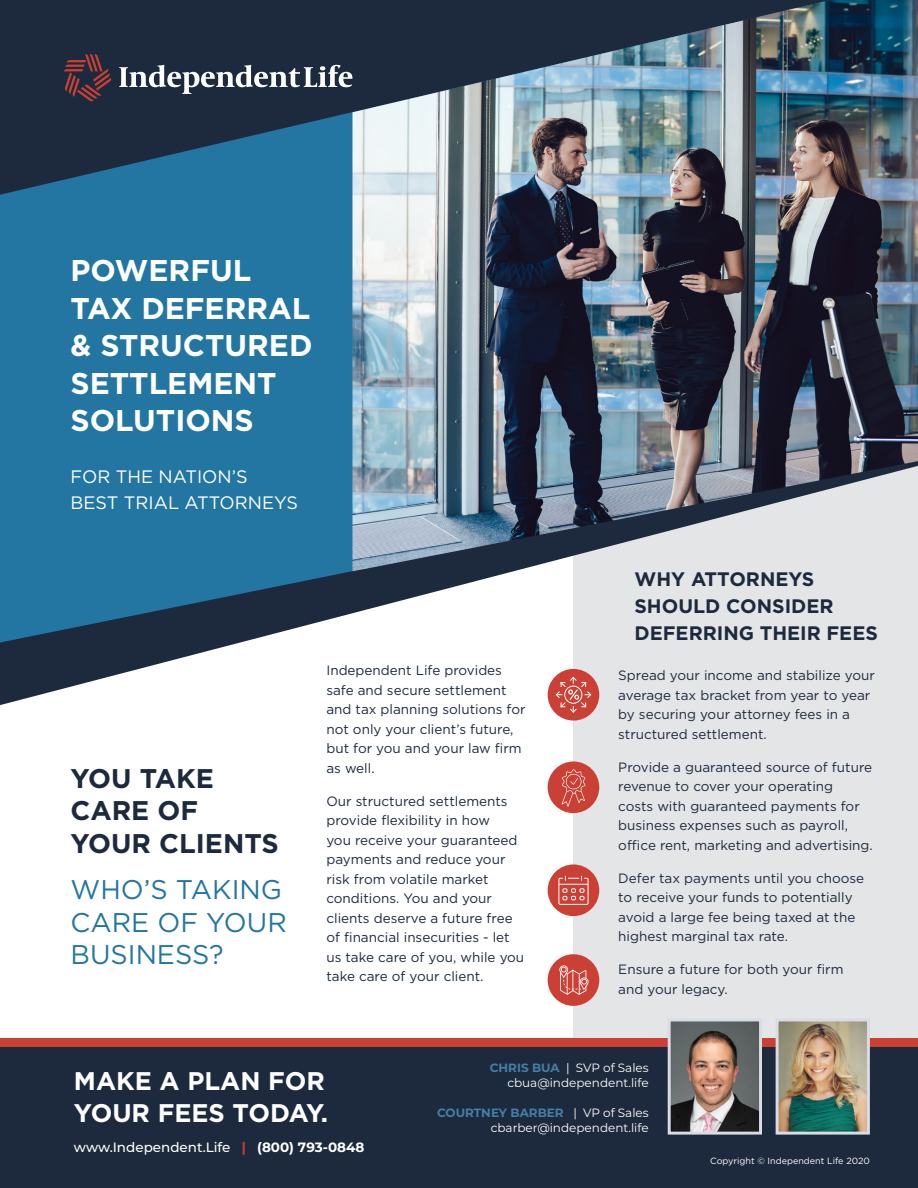
<style>
.page{position:relative;width:918px;height:1188px;background:#fff}
.page>*{position:absolute;margin:0;border:0;box-sizing:border-box;transform-origin:0 0}
.t1{font:700 30px/37.5px "Gotham";color:#fff}
.t2{font:27px/32.4px "Gotham";color:#2276a1}
.t3{font:700 27px/32.4px "Gotham";color:#1d2a3d}
.t4{font:700 25.5px/31.5px "Gotham";color:#fff}
.t5{font:700 19.5px/27px "Gotham";color:#1d2a3d}
.t6{font:18px/26.5px "Gotham";color:#fff}
.t7{font:13.5px/19.5px "Gotham";color:#1d2a3d}
.t8{font:500 13.5px "Montserrat";color:#fff}
.t9{font:12px "Montserrat";color:#fff}
.t10{font:700 12px "Montserrat";color:#457ea6}
.t11{font:9px "Gotham";color:#fff}
.s1{color:#fff}
.s2{font-weight:700;color:#cb4035}
.s3{font-weight:700}
.s4{font-weight:700;color:#457ea6}
.s5{font-weight:400;color:#fff}
</style>
<div class="page">
<div style="left:573px;top:376px;width:345px;height:812px;background:#e4e5e7"></div>
<div style="left:0;top:1047px;width:918px;height:141px;background:#1d2a3d"></div>
<svg style="left:0;top:643px;width:600px;height:62px"></svg>
<svg style="left:0;top:0;width:515px;height:643px;background:#2a688b"></svg>
<img style="left:352px;top:0;width:566px;height:571px">
<svg style="left:119px;top:65px;width:233px;height:29px"></svg>
<svg style="left:64px;top:54px;width:47px;height:48px;background:#4c2f3a"></svg>
<div style="left:0;top:1039px;width:918px;height:8px;background:#cb4035"></div>
<img style="left:672px;top:1023px;width:86px;height:108px">
<div style="left:668px;top:1019px;width:94px;height:116px;border:3px solid #d9dce4"></div>
<img style="left:780px;top:1023px;width:86px;height:108px">
<div style="left:776px;top:1019px;width:94px;height:116px;border:3px solid #d9dce4"></div>
<div style="left:548px;top:669px;width:51px;height:52px;background:#cb4035;border-radius:50%"></div>
<div style="left:548px;top:762px;width:51px;height:51px;background:#cb4035;border-radius:50%"></div>
<div style="left:548px;top:864px;width:51px;height:52px;background:#cb4035;border-radius:50%"></div>
<div style="left:548px;top:954px;width:51px;height:52px;background:#cb4035;border-radius:50%"></div>
<svg style="left:555px;top:676px;width:37px;height:37px"></svg>
<svg style="left:562px;top:769px;width:24px;height:38px"></svg>
<svg style="left:558px;top:876px;width:31px;height:29px"></svg>
<svg style="left:559px;top:965px;width:30px;height:30px"></svg>
<p class="t1" style="left:71px;top:251px;width:243px">POWERFUL<br>TAX DEFERRAL &amp; STRUCTURED<br>SETTLEMENT</p>
<p class="t1" style="left:71px;top:401px;width:185px">SOLUTIONS</p>
<p class="t6" style="left:71px;top:463px;width:229px">FOR THE NATION’S<br>BEST TRIAL ATTORNEYS</p>
<p class="t3" style="left:71px;top:762px;width:218px">YOU TAKE<br>CARE OF<br>YOUR CLIENTS<span class="s1">;</span></p>
<p class="t2" style="left:71px;top:873px;width:218px">WHO’S TAKING<br>CARE OF YOUR<br>BUSINESS?</p>
<p class="t7" style="left:326px;top:661px;width:201px">Independent Life provides safe and secure settlement and tax planning solutions for not only your client’s future, but for you and your law firm as well.</p>
<p class="t7" style="left:326px;top:791px;width:199px">Our structured settlements provide flexibility in how<br>you receive your guaranteed payments and reduce your risk from volatile market conditions. You and your clients deserve a future free of financial insecurities - let us take care of you, while you take care of your client.</p>
<p class="t5" style="left:634px;top:566px;width:245px">WHY ATTORNEYS<br>SHOULD CONSIDER<br>DEFERRING THEIR FEES</p>
<p class="t7" style="left:618px;top:665px;width:258px">Spread your income and stabilize your average tax bracket from year to year by securing your attorney fees in a structured settlement.</p>
<p class="t7" style="left:618px;top:757px;width:256px">Provide a guaranteed source of future revenue to cover your operating<br>costs with guaranteed payments for business expenses such as payroll, office rent, marketing and advertising.</p>
<p class="t7" style="left:618px;top:868px;width:247px">Defer tax payments until you choose to receive your funds to potentially avoid a large fee being taxed at the highest marginal tax rate.</p>
<p class="t7" style="left:618px;top:959px;width:227px">Ensure a future for both your firm and your legacy.</p>
<p class="t4" style="left:74px;top:1065px;width:256px">MAKE A PLAN FOR<br>YOUR FEES TODAY.</p>
<p class="t8" style="left:74px;top:1138px;width:292px">www.Independent.Life <span class="s2">|</span> <span class="s3">(800) 793-0848</span></p>
<p class="t9" style="left:490px;top:1059px;width:160px"><span class="s4">CHRIS BUA</span> | SVP of Sales</p>
<p class="t9" style="left:507px;top:1074px;width:143px">cbua@independent.life</p>
<p class="t10" style="left:437px;top:1104px;width:213px">COURTNEY BARBER <span class="s5">| VP of Sales</span></p>
<p class="t9" style="left:491px;top:1119px;width:159px">cbarber@independent.life</p>
<p class="t11" style="left:710px;top:1156px;width:161px">Copyright © Independent Life 2020</p>
</div>
